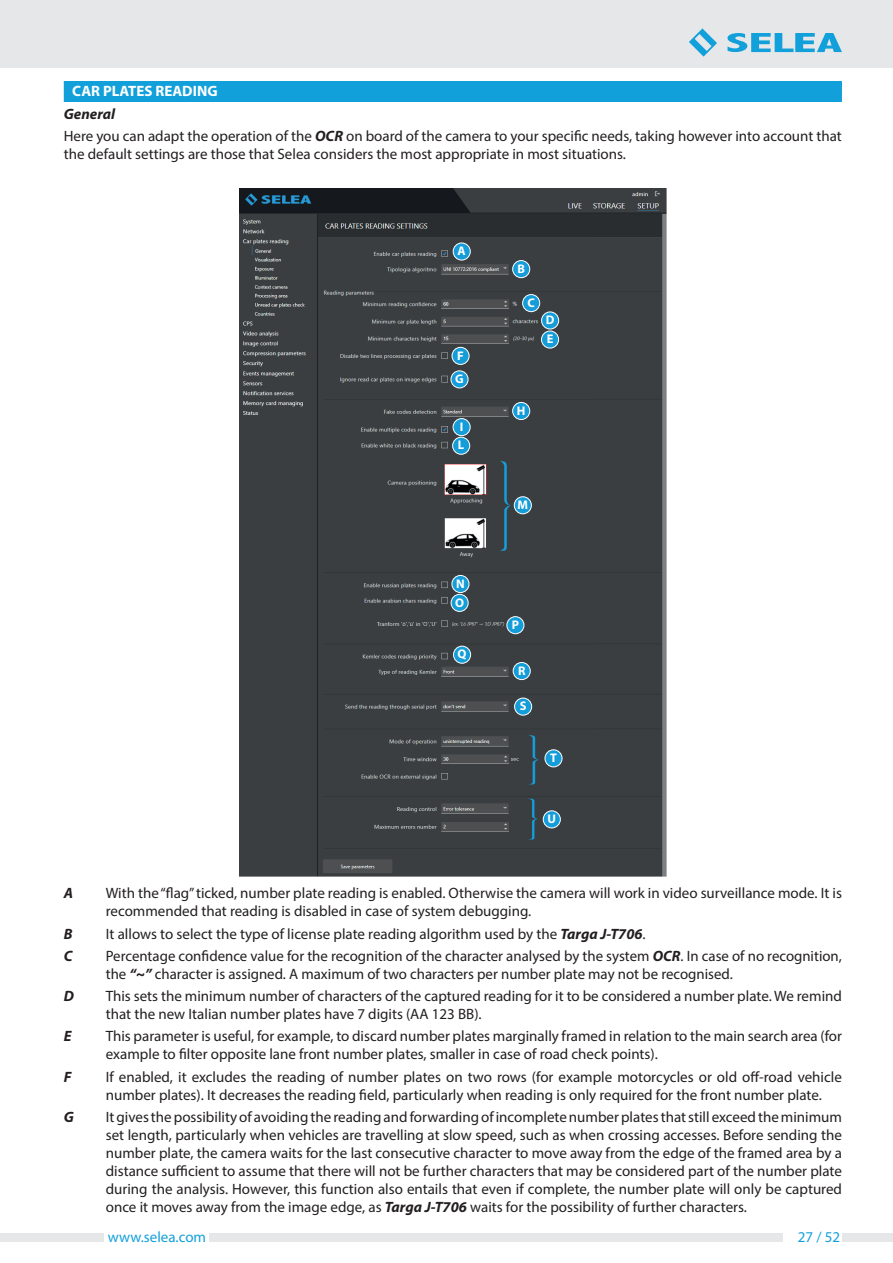
<style>
.page{position:relative;width:893px;height:1263px;background:#fff}
.page>*{position:absolute;margin:0;border:0;box-sizing:border-box;transform-origin:0 0}
.testo_corrente_10pt{font:15px/18px "Myriad Pro";color:#231f20}
.t1{font:15px "Myriad Pro";color:#12a0db}
.titolo_schede_setup{font:700 15px "Myriad Pro";color:#fff}
.titoletti_piccoli{font:italic 700 15px "Myriad Pro";color:#231f20}
.testo_corrente_10pt-2{font:italic 700 15px "Myriad Pro";color:#231f20}
.t2{font:700 12.6px/19px "Myriad Pro";color:#fff}
.s1{font-weight:700;font-style:italic}
</style>
<div class="page">
<div style="left:842px;top:1233px;width:51px;height:9px;background:#e6e7e9"></div>
<div style="left:0;top:1233px;width:104px;height:9px;background:#e6e7e9"></div>
<div style="left:209px;top:1233px;width:573px;height:9px;background:#e6e7e9"></div>
<div style="left:0;top:0;width:893px;height:68px;background:#e6e7e9"></div>
<svg style="left:689px;top:28px;width:28px;height:29px"></svg>
<svg style="left:727px;top:33px;width:115px;height:19px"></svg>
<div style="left:64px;top:81px;width:778px;height:21px;background:#12a0db"></div>
<img style="left:240px;top:188px;width:426px;height:688px">
<div style="left:453px;top:243px;width:17px;height:17px;background:#149dd9;border-radius:50%"></div>
<div style="left:453px;top:243px;width:17px;height:17px;border:1px solid #fff;border-radius:50%"></div>
<div style="left:523px;top:295px;width:17px;height:17px;background:#149dd9;border-radius:50%"></div>
<div style="left:522px;top:294px;width:18px;height:18px;border:1px solid #fff;border-radius:50%"></div>
<div style="left:542px;top:312px;width:17px;height:17px;background:#149dd9;border-radius:50%"></div>
<div style="left:541px;top:312px;width:18px;height:17px;border:1px solid #fff;border-radius:50%"></div>
<div style="left:541px;top:331px;width:18px;height:17px;background:#149dd9;border-radius:50%"></div>
<div style="left:541px;top:331px;width:18px;height:17px;border:1px solid #fff;border-radius:50%"></div>
<div style="left:452px;top:347px;width:17px;height:17px;background:#149dd9;border-radius:50%"></div>
<div style="left:452px;top:347px;width:17px;height:18px;border:1px solid #fff;border-radius:50%"></div>
<div style="left:451px;top:371px;width:17px;height:17px;background:#149dd9;border-radius:50%"></div>
<div style="left:451px;top:371px;width:17px;height:17px;border:1px solid #fff;border-radius:50%"></div>
<div style="left:513px;top:402px;width:17px;height:17px;background:#149dd9;border-radius:50%"></div>
<div style="left:512px;top:402px;width:18px;height:18px;border:1px solid #fff;border-radius:50%"></div>
<div style="left:453px;top:419px;width:17px;height:17px;background:#149dd9;border-radius:50%"></div>
<div style="left:453px;top:418px;width:17px;height:18px;border:1px solid #fff;border-radius:50%"></div>
<div style="left:453px;top:437px;width:17px;height:17px;background:#149dd9;border-radius:50%"></div>
<div style="left:452px;top:437px;width:18px;height:17px;border:1px solid #fff;border-radius:50%"></div>
<div style="left:514px;top:497px;width:17px;height:17px;background:#149dd9;border-radius:50%"></div>
<div style="left:514px;top:497px;width:17px;height:17px;border:1px solid #fff;border-radius:50%"></div>
<div style="left:452px;top:575px;width:17px;height:17px;background:#149dd9;border-radius:50%"></div>
<div style="left:452px;top:575px;width:17px;height:18px;border:1px solid #fff;border-radius:50%"></div>
<div style="left:451px;top:594px;width:17px;height:17px;background:#149dd9;border-radius:50%"></div>
<div style="left:451px;top:594px;width:17px;height:17px;border:1px solid #fff;border-radius:50%"></div>
<div style="left:507px;top:617px;width:17px;height:17px;background:#149dd9;border-radius:50%"></div>
<div style="left:507px;top:616px;width:17px;height:18px;border:1px solid #fff;border-radius:50%"></div>
<div style="left:453px;top:646px;width:18px;height:17px;background:#149dd9;border-radius:50%"></div>
<div style="left:453px;top:646px;width:18px;height:17px;border:1px solid #fff;border-radius:50%"></div>
<svg style="left:528px;top:798px;width:10px;height:42px"></svg>
<svg style="left:528px;top:735px;width:11px;height:50px"></svg>
<div style="left:513px;top:261px;width:17px;height:17px;background:#149dd9;border-radius:50%"></div>
<div style="left:513px;top:260px;width:17px;height:18px;border:1px solid #fff;border-radius:50%"></div>
<svg style="left:500px;top:460px;width:11px;height:93px"></svg>
<div style="left:513px;top:662px;width:17px;height:17px;background:#149dd9;border-radius:50%"></div>
<div style="left:513px;top:662px;width:17px;height:18px;border:1px solid #fff;border-radius:50%"></div>
<div style="left:515px;top:698px;width:17px;height:17px;background:#149dd9;border-radius:50%"></div>
<div style="left:514px;top:698px;width:18px;height:17px;border:1px solid #fff;border-radius:50%"></div>
<div style="left:545px;top:750px;width:17px;height:17px;background:#149dd9;border-radius:50%"></div>
<div style="left:545px;top:750px;width:17px;height:17px;border:1px solid #fff;border-radius:50%"></div>
<div style="left:543px;top:811px;width:17px;height:17px;background:#149dd9;border-radius:50%"></div>
<div style="left:543px;top:811px;width:17px;height:17px;border:1px solid #fff;border-radius:50%"></div>
<svg style="left:323px;top:192px;width:66px;height:14px"></svg>
<p class="titolo_schede_setup" style="left:72px;top:81px;width:147px">CAR PLATES READING</p>
<p class="titoletti_piccoli" style="left:64px;top:104px;width:53px">General</p>
<p class="testo_corrente_10pt" style="left:64px;top:127px;width:780px">Here you can adapt the operation of the <span class="s1">OCR</span> on board of the camera to your specific needs, taking however into account that the default settings are those that Selea considers the most appropriate in most situations.</p>
<p class="t2" style="left:458px;top:241px;width:10px">A</p>
<p class="t2" style="left:455px;top:343px;width:10px;line-height:23.5px">F<br>G</p>
<p class="t2" style="left:458px;top:417px;width:8px;line-height:18.6px">I<br>L</p>
<p class="t2" style="left:455px;top:574px;width:11px">N<br>O</p>
<p class="t2" style="left:458px;top:644px;width:10px">Q</p>
<p class="t2" style="left:517px;top:259px;width:9px">B</p>
<p class="t2" style="left:527px;top:293px;width:9px">C</p>
<p class="t2" style="left:546px;top:310px;width:10px">D<br>E</p>
<p class="t2" style="left:517px;top:400px;width:10px">H</p>
<p class="t2" style="left:517px;top:495px;width:12px">M</p>
<p class="t2" style="left:512px;top:615px;width:9px">P</p>
<p class="t2" style="left:518px;top:660px;width:9px">R</p>
<p class="t2" style="left:520px;top:696px;width:8px">S</p>
<p class="t2" style="left:550px;top:748px;width:8px">T</p>
<p class="t2" style="left:547px;top:809px;width:10px">U</p>
<p class="testo_corrente_10pt-2" style="left:64px;top:883px;width:11px">A</p>
<p class="testo_corrente_10pt" style="left:106px;top:884px;width:738px">With the “flag” ticked, number plate reading is enabled. Otherwise the camera will work in video surveillance mode. It is recommended that reading is disabled in case of system debugging.</p>
<p class="testo_corrente_10pt-2" style="left:64px;top:924px;width:10px">B</p>
<p class="testo_corrente_10pt" style="left:106px;top:924px;width:541px">It allows to select the type of license plate reading algorithm used by the <span class="s1">Targa J-T706</span>.</p>
<p class="testo_corrente_10pt-2" style="left:64px;top:946px;width:10px">C</p>
<p class="testo_corrente_10pt" style="left:106px;top:946px;width:738px">Percentage confidence value for the recognition of the character analysed by the system <span class="s1">OCR</span>. In case of no recognition, the <span class="s1">“~”</span> character is assigned. A maximum of two characters per number plate may not be recognised.</p>
<p class="testo_corrente_10pt-2" style="left:64px;top:986px;width:12px">D</p>
<p class="testo_corrente_10pt" style="left:106px;top:987px;width:738px">This sets the minimum number of characters of the captured reading for it to be considered a number plate. We remind that the new Italian number plates have 7 digits (AA 123 BB).</p>
<p class="testo_corrente_10pt-2" style="left:64px;top:1026px;width:9px">E</p>
<p class="testo_corrente_10pt" style="left:106px;top:1027px;width:738px">This parameter is useful, for example, to discard number plates marginally framed in relation to the main search area (for example to filter opposite lane front number plates, smaller in case of road check points).</p>
<p class="testo_corrente_10pt-2" style="left:64px;top:1067px;width:9px">F</p>
<p class="testo_corrente_10pt" style="left:106px;top:1067px;width:738px">If enabled, it excludes the reading of number plates on two rows (for example motorcycles or old off-road vehicle number plates). It decreases the reading field, particularly when reading is only required for the front number plate.</p>
<p class="testo_corrente_10pt-2" style="left:64px;top:1107px;width:12px">G</p>
<p class="testo_corrente_10pt" style="left:106px;top:1107px;width:738px;text-align:justify">It gives the possibility of avoiding the reading and forwarding of incomplete number plates that still exceed the minimum set length, particularly when vehicles are travelling at slow speed, such as when crossing accesses. Before sending the number plate, the camera waits for the last consecutive character to move away from the edge of the framed area by a distance sufficient to assume that there will not be further characters that may be considered part of the number plate during the analysis. However, this function also entails that even if complete, the number plate will only be captured once it moves away from the image edge, as <span class="s1">Targa J-T706</span> waits for the possibility of further characters.</p>
<p class="t1" style="left:108px;top:1227px;width:100px">www.selea.com</p>
<p class="t1" style="left:798px;top:1227px;width:44px">27 / 52</p>
</div>
